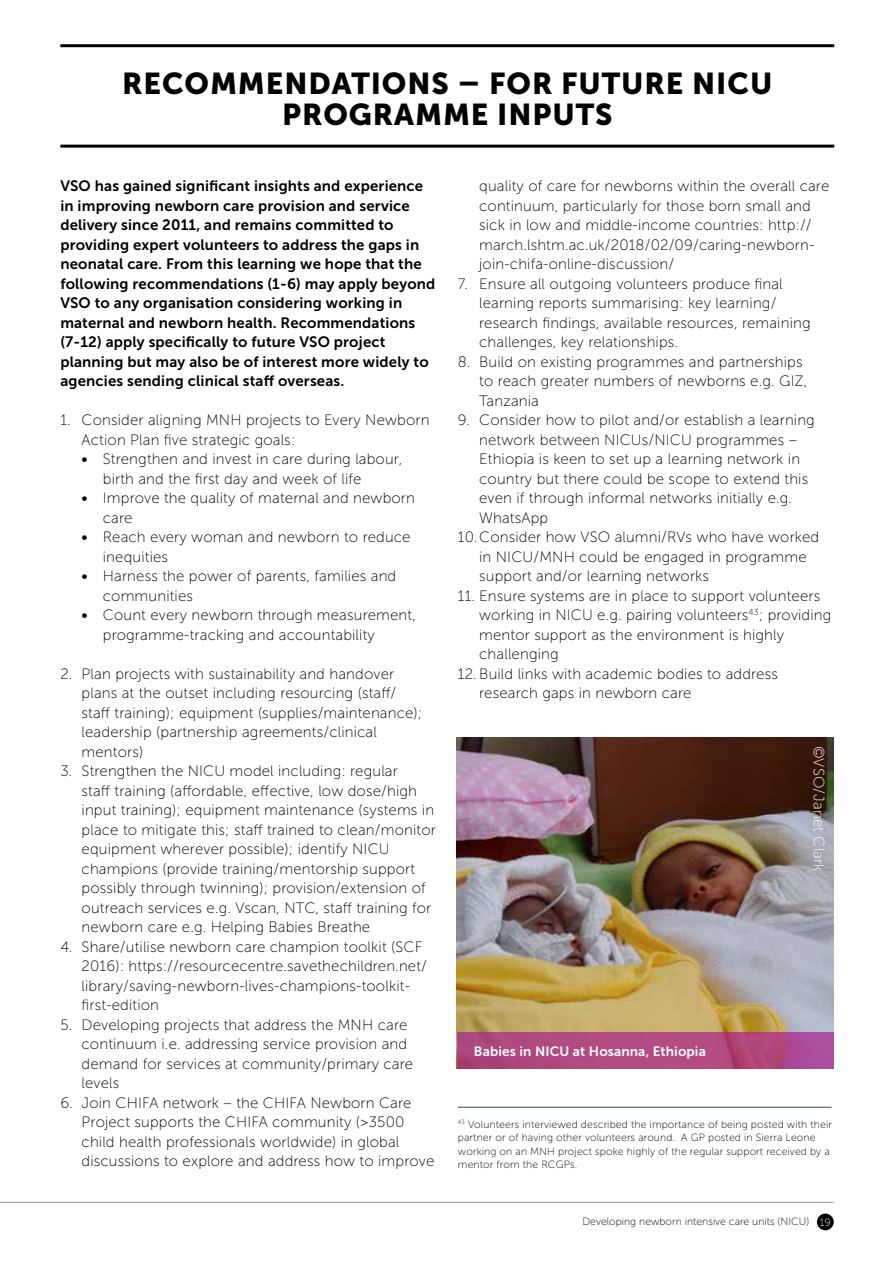
<style>
.page{position:relative;width:893px;height:1263px;background:#fff}
.page>*{position:absolute;margin:0;border:0;box-sizing:border-box;transform-origin:0 0}
.t1{font:30px/31.5px "Museo Sans 900";letter-spacing:.03em;color:#000}
.t2{font:15px/19.5px "Museo Sans 100";letter-spacing:.01em;color:#000}
.t3{font:15px/19.5px "Museo Sans 700";letter-spacing:.01em;color:#000}
.t4{font:15px "Museo Sans 100";letter-spacing:.01em;color:#fff}
.t5{font:13.5px "Museo Sans 700";letter-spacing:.01em;color:#fff}
.t6{font:10.5px/13.5px "Museo Sans 100";letter-spacing:.01em;color:#000}
.s1{font-family:"Museo Sans 500"}
.s2{color:#fff}
</style>
<div class="page">
<hr style="left:0;top:1202px;width:833px;height:1px;background:#939598">
<div style="left:817px;top:1213px;width:17px;height:17px;background:#000;border-radius:50%"></div>
<hr style="left:60px;top:44px;width:774px;height:3px;background:#000">
<hr style="left:60px;top:145px;width:774px;height:3px;background:#000">
<img style="left:457px;top:737px;width:376px;height:295px">
<svg style="left:457px;top:1032px;width:376px;height:36px;background:#b04982"></svg>
<hr style="left:458px;top:1107px;width:374px;height:1px;background:#39444f">
<h1 class="t1" style="left:282px;top:68px;width:430px;text-indent:-160px">RECOMM ENDATIONS – FOR FUTURE NICU<br>PROGRAMM E INPUTS</h1>
<p class="t3" style="left:60px;top:176px;width:376px">VSO has gained significant insights and experience in improving newborn care provision and service delivery since 2011, and remains committed to providing expert volunteers to address the gaps in neonatal care. From this learning we hope that the following recommendations (1-6) may apply beyond VSO to any organisation considering working in maternal and newborn health. Recommendations (7-12) apply specifically to future VSO project planning but may also be of interest more widely to agencies sending clinical staff overseas.</p>
<p class="t2" style="left:82px;top:410px;width:349px;text-indent:-21px">1. Consider aligning MNH projects to Every Newborn<br>Action Plan five strategic goals:</p>
<p class="t2" style="left:103px;top:449px;width:301px;text-indent:-21px"><span class="s1">•</span> Strengthen and invest in care during labour, birth and the first day and week of life</p>
<p class="t2" style="left:103px;top:488px;width:314px;text-indent:-21px"><span class="s1">•</span> Improve the quality of maternal and newborn care</p>
<p class="t2" style="left:103px;top:527px;width:309px;text-indent:-21px"><span class="s1">•</span> Reach every woman and newborn to reduce inequities</p>
<p class="t2" style="left:103px;top:566px;width:295px;text-indent:-21px"><span class="s1">•</span> Harness the power of parents, families and communities</p>
<p class="t2" style="left:103px;top:605px;width:315px;text-indent:-21px"><span class="s1">•</span> Count every newborn through measurement, programme-tracking and accountability</p>
<p class="t2" style="left:82px;top:664px;width:342px;text-indent:-21px">2. Plan projects with sustainability and handover plans at the outset including resourcing (staff/ staff training); equipment (supplies/maintenance); leadership (partnership agreements/clinical mentors)</p>
<p class="t2" style="left:82px;top:761px;width:356px;text-indent:-21px">3. Strengthen the NICU model including: regular<br>staff training (affordable, effective, low dose/high input training); equipment maintenance (systems in place to mitigate this; staff trained to clean/monitor equipment wherever possible); identify NICU champions (provide training/mentorship support possibly through twinning); provision/extension of outreach services e.g. Vscan, NTC, staff training for newborn care e.g. Helping Babies Breathe</p>
<p class="t2" style="left:82px;top:937px;width:347px;text-indent:-21px">4. Share/utilise newborn care champion toolkit (SCF 2016): https://resourcecentre.savethechildren.net/ library/saving-newborn-lives-champions-toolkit&shy;first-edition</p>
<p class="t2" style="left:82px;top:1015px;width:333px;text-indent:-21px">5. Developing projects that address the MNH care continuum i.e. addressing service provision and demand for services at community/primary care levels</p>
<p class="t2" style="left:82px;top:1093px;width:354px;text-indent:-21px">6. Join CHIFA network – the CHIFA Newborn Care Project supports the CHIFA community (&gt;3500 child health professionals worldwide) in global discussions to explore and address how to improve</p>
<p class="t2" style="left:479px;top:176px;width:352px">quality of care for newborns within the overall care continuum, particularly for those born small and sick in low and middle-income countries: http:// march.lshtm.ac.uk/2018/02/09/caring-newborn&shy;join-chifa-online-discussion/</p>
<p class="t2" style="left:479px;top:274px;width:333px;text-indent:-21px">7. Ensure all outgoing volunteers produce final learning reports summarising: key learning/ research findings, available resources, remaining challenges, key relationships.</p>
<p class="t2" style="left:479px;top:352px;width:330px;text-indent:-21px">8. Build on existing programmes and partnerships to reach greater numbers of newborns e.g. GIZ,<br>Tanzania</p>
<p class="t2" style="left:458px;top:410px;width:358px">9. Consider how to pilot and/or establish a learning</p>
<p class="t2" style="left:479px;top:430px;width:319px">network between NICUs/NICU programmes –</p>
<p class="t2" style="left:479px;top:449px;width:322px">Ethiopia is keen to set up a learning network in</p>
<p class="t2" style="left:479px;top:469px;width:331px">country but there could be scope to extend this</p>
<p class="t2" style="left:479px;top:488px;width:314px">even if through informal networks initially e.g.</p>
<p class="t2" style="left:479px;top:508px;width:70px">WhatsApp</p>
<p class="t2" style="left:458px;top:527px;width:363px">10.Consider how VSO alumni/RVs who have worked</p>
<p class="t2" style="left:479px;top:547px;width:329px">in NICU/MNH could be engaged in programme</p>
<p class="t2" style="left:479px;top:566px;width:231px">support and/or learning networks</p>
<p class="t2" style="left:479px;top:586px;width:354px;text-indent:-21px">11. Ensure systems are in place to support volunteers working in NICU e.g. pairing volunteers<sup>43</sup>; providing mentor support as the environment is highly challenging</p>
<p class="t2" style="left:479px;top:664px;width:300px;text-indent:-21px">12. Build links with academic bodies to address research gaps in newborn care</p>
<p class="t5" style="left:474px;top:1043px;width:233px">Babies in NICU at Hosanna, Ethiopia</p>
<p class="t4" style="left:827px;top:746px;width:127px;rotate:90deg">©VSO/Janet Clark</p>
<p class="t6" style="left:458px;top:1117px;width:376px"><sup>43</sup> Volunteers interviewed described the importance of being posted with their partner or of having other volunteers around. A GP posted in Sierra Leone working on an MNH project spoke highly of the regular support received by a mentor from the RCGPs.</p>
<p class="t6" style="left:582px;top:1215px;width:250px">Developing newborn intensive care units (NICU) <span class="s2">19</span></p>
</div>
